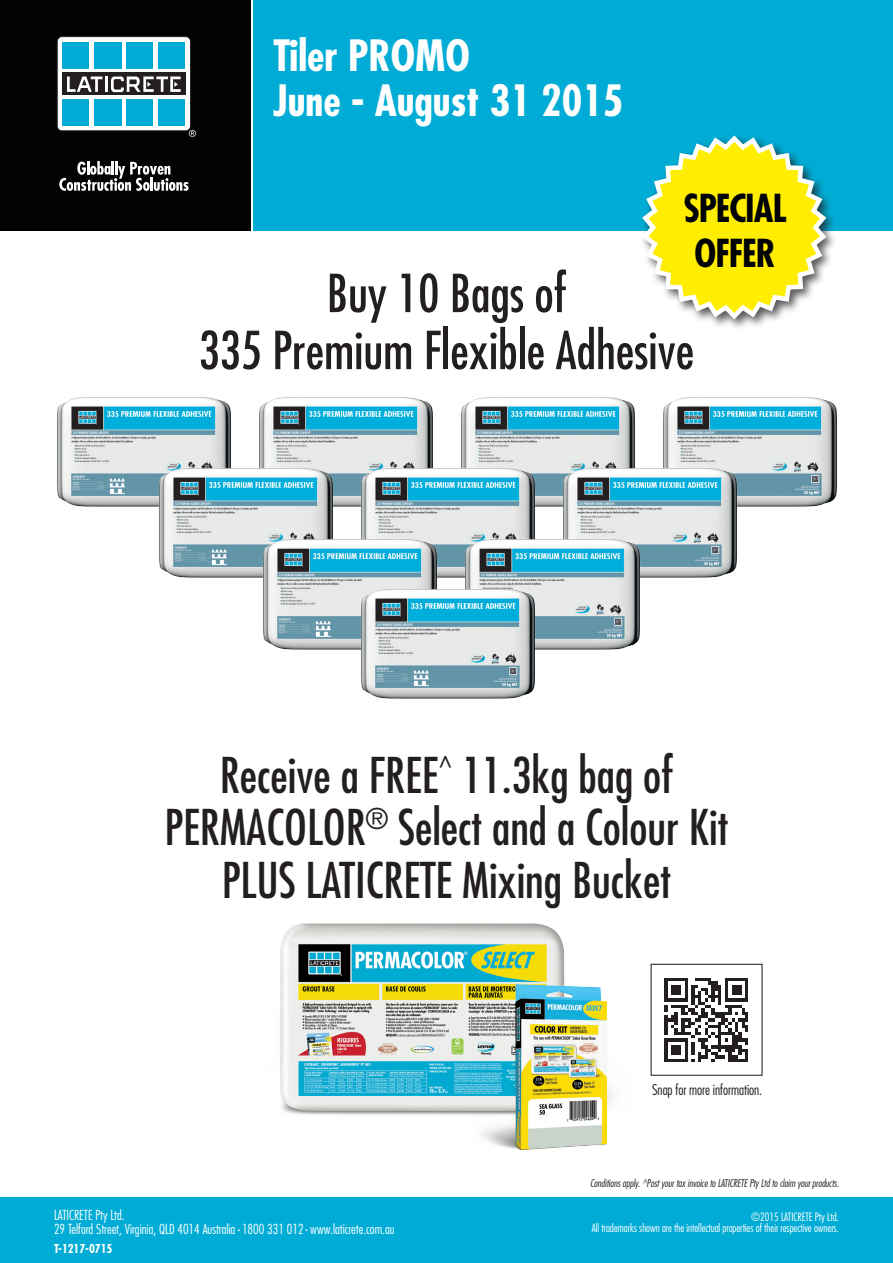
<style>
.page{position:relative;width:893px;height:1263px;background:#fff}
.page>*{position:absolute;margin:0;border:0;box-sizing:border-box;transform-origin:0 0}
.t1{font:condensed 51px/57px "Futura";color:#231f20;text-align:center}
.t2{font:condensed 48px/52.5px "Futura";color:#231f20;text-align:center}
.t3{font:700 condensed 42px "Futura";color:#fff}
.sub_head{font:700 condensed 37.5px "Futura";letter-spacing:-.03em;color:#010203}
.t4{font:300 condensed 14.4px "Futura";letter-spacing:-.005em;color:#231f20}
.t5{font:300 condensed 13.5px/14.1px "Futura";color:#fff}
.t6{font:700 condensed 12px "Futura";letter-spacing:-.005em;color:#fff}
.t7{font:300 condensed 11.25px/11.1px "Futura";letter-spacing:-.005em;color:#fff;text-align:right}
.t8{font:italic 300 condensed 10.5px "Futura";letter-spacing:-.005em;color:#231f20}
</style>
<div class="page">
<img style="left:280px;top:923px;width:285px;height:192px">
<img style="left:471px;top:972px;width:142px;height:178px">
<img style="left:57px;top:397px;width:174px;height:110px">
<img style="left:259px;top:397px;width:174px;height:110px">
<img style="left:157px;top:465px;width:178px;height:113px">
<img style="left:461px;top:397px;width:174px;height:110px">
<img style="left:359px;top:465px;width:178px;height:113px">
<img style="left:261px;top:537px;width:178px;height:113px">
<img style="left:663px;top:397px;width:174px;height:110px">
<img style="left:561px;top:465px;width:178px;height:113px">
<img style="left:463px;top:537px;width:178px;height:113px">
<img style="left:359px;top:587px;width:178px;height:112px">
<svg style="left:664px;top:978px;width:84px;height:84px"></svg>
<div style="left:651px;top:964px;width:112px;height:112px;border:1px solid #231f20"></div>
<div style="left:0;top:1197px;width:893px;height:66px;background:#00acd5"></div>
<div style="left:0;top:0;width:251px;height:230px;background:#010203"></div>
<div style="left:254px;top:0;width:639px;height:230px;background:#00acd5"></div>
<div style="left:57px;top:37px;width:134px;height:94px;background:#fff;border-radius:5px"></div>
<div style="left:57px;top:36px;width:134px;height:95px;border:1px solid #231f20;border-radius:5px"></div>
<div style="left:62px;top:99px;width:27px;height:27px;background:#00acd5"></div>
<div style="left:94px;top:99px;width:27px;height:27px;background:#00acd5"></div>
<div style="left:127px;top:99px;width:26px;height:27px;background:#00acd5"></div>
<div style="left:158px;top:99px;width:27px;height:27px;background:#00acd5"></div>
<div style="left:62px;top:72px;width:123px;height:23px;background:#231f20"></div>
<svg style="left:67px;top:76px;width:114px;height:16px"></svg>
<div style="left:62px;top:42px;width:27px;height:27px;background:#00acd5"></div>
<div style="left:94px;top:42px;width:27px;height:27px;background:#00acd5"></div>
<div style="left:127px;top:42px;width:26px;height:27px;background:#00acd5"></div>
<div style="left:158px;top:42px;width:27px;height:27px;background:#00acd5"></div>
<svg style="left:189px;top:130px;width:7px;height:7px"></svg>
<svg style="left:59px;top:161px;width:130px;height:30px"></svg>
<div style="left:639px;top:132px;width:199px;height:199px;background:#231f20;opacity:.75"></div>
<svg style="left:639px;top:132px;width:191px;height:191px"></svg>
<p class="t3" style="left:273px;top:30px;width:199px">Tiler PROMO</p>
<p class="t3" style="left:273px;top:75px;width:352px">June - August 31 2015</p>
<p class="sub_head" style="left:684px;top:185px;width:105px">SPECIAL</p>
<p class="sub_head" style="left:695px;top:230px;width:83px">OFFER</p>
<p class="t1" style="left:199px;top:264px;width:497px">Buy 10 Bags of<br>335 Premium Flexible Adhesive</p>
<p class="t2" style="left:164px;top:748px;width:566px">Receive a FREE<sup>^</sup> 11.3kg bag of<br>PERMACOLOR<sup>®</sup> Select and a Colour Kit<br>PLUS LATICRETE Mixing Bucket</p>
<p class="t4" style="left:652px;top:1081px;width:112px">Snap for more information.</p>
<p class="t8" style="left:590px;top:1177px;width:250px">Conditions apply. ^Post your tax invoice to LATICRETE Pty Ltd to claim your products.</p>
<p class="t5" style="left:54px;top:1207px;width:342px">LATICRETE Pty Ltd.<br>29 Telford Street, Virginia, QLD 4014 Australia ■ 1800 331 012 ■ www.laticrete.com.au</p>
<p class="t7" style="left:592px;top:1211px;width:249px">©2015 LATICRETE Pty Ltd.<br>All trademarks shown are the intellectual properties of their respective owners.</p>
<p class="t6" style="left:54px;top:1241px;width:60px">T-1217-0715</p>
</div>
